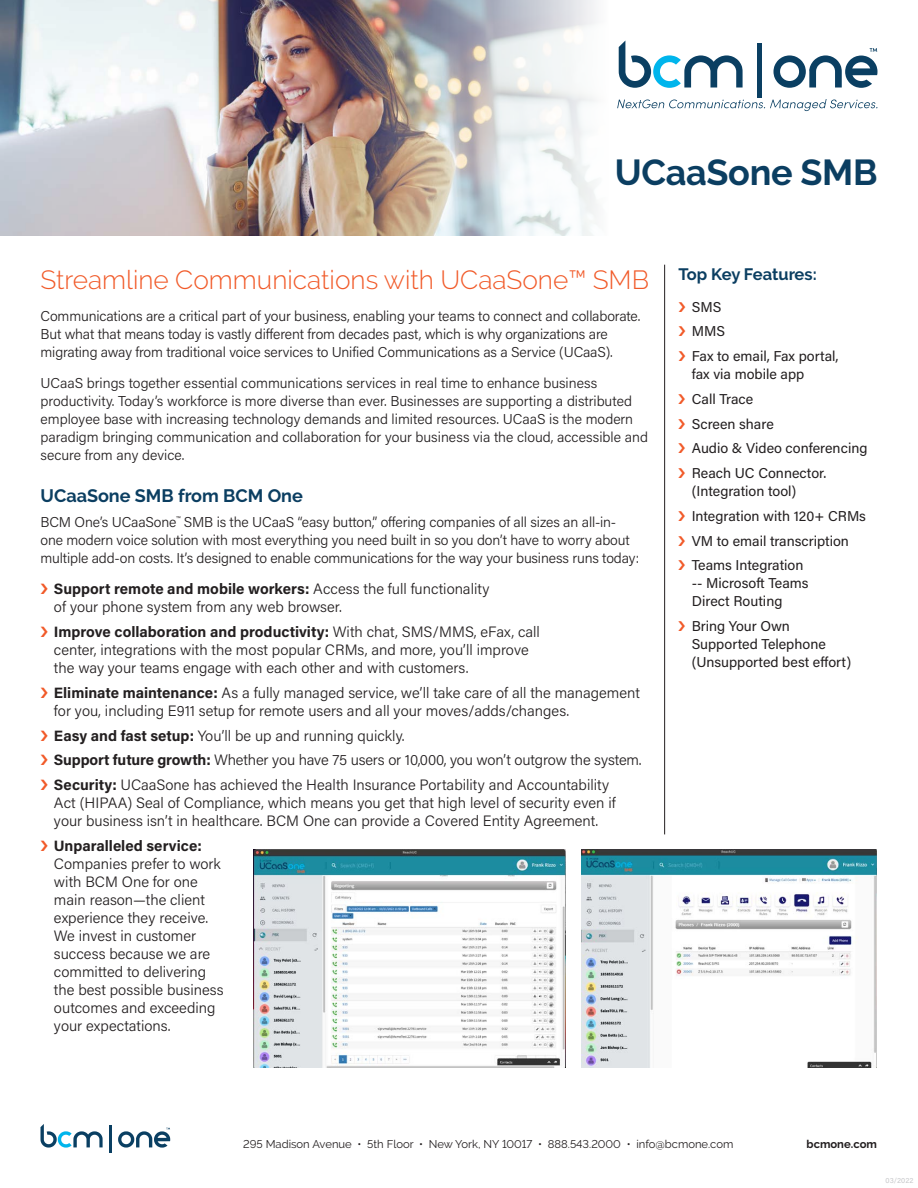
<style>
.page{position:relative;width:918px;height:1188px;background:#fff}
.page>*{position:absolute;margin:0;border:0;box-sizing:border-box;transform-origin:0 0}
.t1{font:700 36px "Raleway";letter-spacing:-.01em;color:#0b3e61}
.t2{font:300 26.25px "Raleway";color:#f15a29}
.t3{font:700 18px "Raleway";color:#0b3e61}
.t4{font:700 16.5px "Raleway";letter-spacing:-.005em;color:#0b3e61}
.t5{font:300 15px/18px "Acumin Pro";color:#231f20}
.t6{font:700 15px "Acumin Pro";color:#231f20}
.t7{font:300 14.25px/18px "Acumin Pro";letter-spacing:-.005em;color:#231f20}
.t8{font:14.25px/24.8px "Acumin Pro";color:#231f20}
.t9{font:11.25px "Raleway";color:#231f20}
.t10{font:700 11.25px "Raleway";color:#231f20}
.t11{font:7.5px "Acumin Pro";color:#c7c8ca}
.s1{font-weight:700}
</style>
<div class="page">
<svg style="left:41px;top:1124px;width:62px;height:24px"></svg>
<hr style="left:110px;top:1125px;width:2px;height:27px;background:#0a3f62">
<svg style="left:118px;top:1128px;width:52px;height:20px"></svg>
<img style="left:0;top:0;width:597px;height:235px">
<hr style="left:664px;top:265px;width:1px;height:569px;background:#231f20">
<svg style="left:617px;top:99px;width:261px;height:12px"></svg>
<svg style="left:619px;top:40px;width:124px;height:48px"></svg>
<hr style="left:757px;top:43px;width:4px;height:54px;background:#0a3f62">
<svg style="left:773px;top:48px;width:104px;height:40px"></svg>
<img style="left:253px;top:850px;width:312px;height:218px">
<img style="left:581px;top:850px;width:296px;height:218px">
<h1 class="t1" style="left:615px;top:152px;width:264px">UCaaSone SMB</h1>
<h2 class="t2" style="left:40px;top:265px;width:610px">Streamline Communications with UCaaSone™ SMB</h2>
<p class="t7" style="left:40px;top:306px;width:601px">Communications are a critical part of your business, enabling your teams to connect and collaborate.<br>But what that means today is vastly different from decades past, which is why organizations are migrating away from traditional voice services to Unified Communications as a Service (UCaaS).</p>
<p class="t7" style="left:40px;top:374px;width:609px">UCaaS brings together essential communications services in real time to enhance business productivity. Today’s workforce is more diverse than ever. Businesses are supporting a distributed employee base with increasing technology demands and limited resources. UCaaS is the modern paradigm bringing communication and collaboration for your business via the cloud, accessible and secure from any device.</p>
<p class="t3" style="left:40px;top:486px;width:264px">UCaaSone SMB from BCM One</p>
<p class="t7" style="left:40px;top:512px;width:600px">BCM One’s UCaaSone<sup>™</sup> SMB is the UCaaS “easy button,” offering companies of all sizes an all-in&shy;one modern voice solution with most everything you need built in so you don’t have to worry about multiple add-on costs. It’s designed to enable communications for the way your business runs today:</p>
<p class="t5" style="left:54px;top:580px;width:437px"><span class="s1">Support remote and mobile workers:</span> Access the full functionality of your phone system from any web browser.</p>
<p class="t5" style="left:54px;top:622px;width:487px"><span class="s1">Improve collaboration and productivity:</span> With chat, SMS/MMS, eFax, call center, integrations with the most popular CRMs, and more, you’ll improve the way your teams engage with each other and with customers.</p>
<p class="t5" style="left:54px;top:683px;width:588px"><span class="s1">Eliminate maintenance:</span> As a fully managed service, we’ll take care of all the management for you, including E911 setup for remote users and all your moves/adds/changes.</p>
<p class="t5" style="left:54px;top:723px;width:589px;line-height:24.8px"><span class="s1">Easy and fast setup:</span> You’ll be up and running quickly.<br><span class="s1">Support future growth:</span> Whether you have 75 users or 10,000, you won’t outgrow the system.<br><span class="s1">Security:</span> UCaaSone has achieved the Health Insurance Portability and Accountability</p>
<p class="t5" style="left:54px;top:793px;width:563px">Act (HIPAA) Seal of Compliance, which means you get that high level of security even if your business isn’t in healthcare. BCM One can provide a Covered Entity Agreement.</p>
<p class="t6" style="left:54px;top:835px;width:150px">Unparalleled service:</p>
<p class="t5" style="left:54px;top:854px;width:171px">Companies prefer to work with BCM One for one main reason—the client experience they receive.<br>We invest in customer success because we are committed to delivering the best possible business outcomes and exceeding your expectations.</p>
<p class="t4" style="left:678px;top:265px;width:140px">Top Key Features:</p>
<p class="t8" style="left:692px;top:294px;width:148px">SMS<br>MMS<br>Fax to email, Fax portal,</p>
<p class="t8" style="left:692px;top:361px;width:177px">fax via mobile app<br>Call Trace<br>Screen share<br>Audio &amp; Video conferencing<br>Reach UC Connector.</p>
<p class="t8" style="left:692px;top:478px;width:176px">(Integration tool)<br>Integration with 120+ CRMs<br>VM to email transcription<br>Teams Integration</p>
<p class="t8" style="left:692px;top:574px;width:118px;line-height:18px">-- Microsoft Teams<br>Direct Routing</p>
<p class="t8" style="left:692px;top:617px;width:161px;line-height:18px">Bring Your Own<br>Supported Telephone (Unsupported best effort)</p>
<p class="t9" style="left:243px;top:1137px;width:492px">295 Madison Avenue • 5th Floor • New York, NY 10017 • 888.543.2000 • info@bcmone.com</p>
<p class="t10" style="left:807px;top:1137px;width:72px">bcmone.com</p>
<p class="t11" style="left:886px;top:1176px;width:29px">03/2022</p>
</div>
